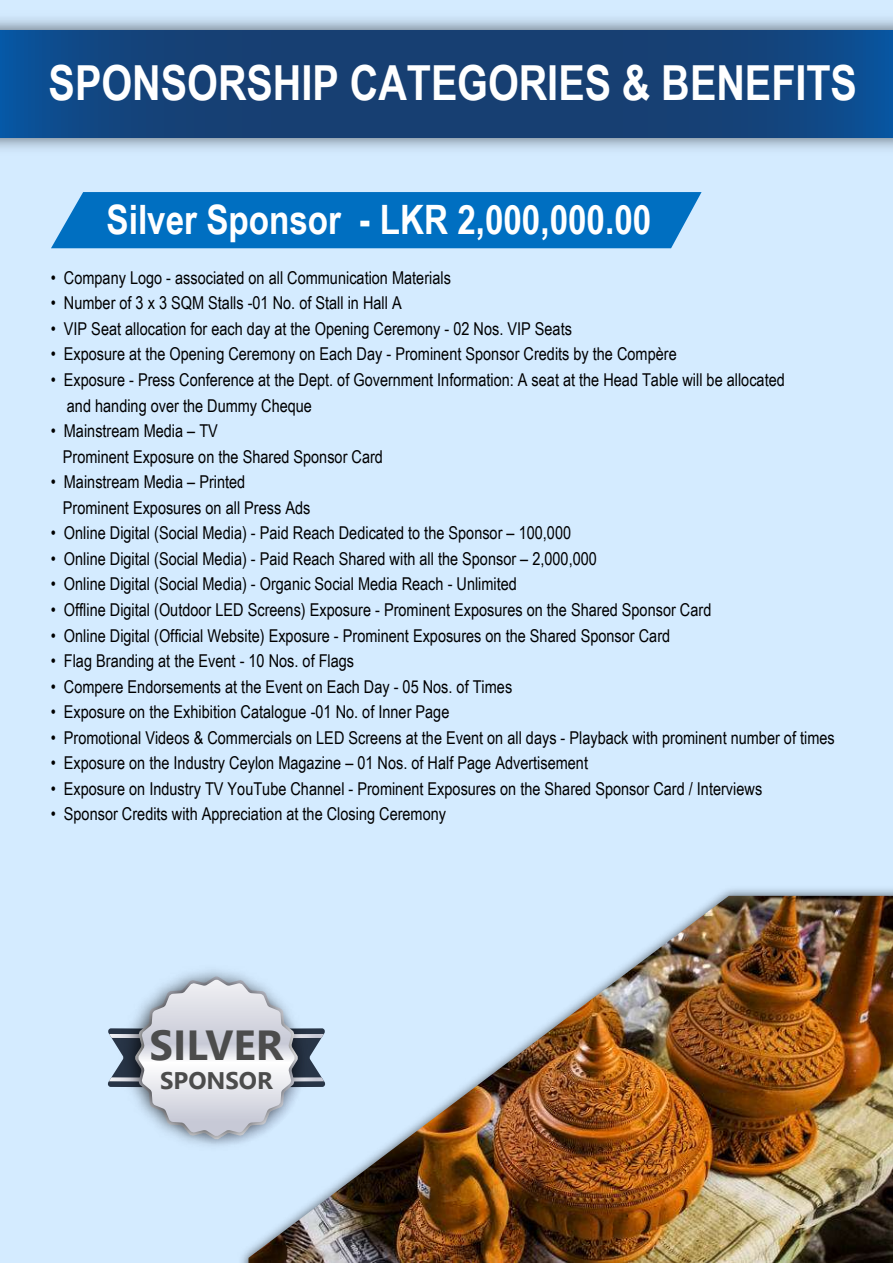
<style>
.page{position:relative;width:893px;height:1263px;background:#d4ebff}
.page>*{position:absolute;margin:0;border:0;box-sizing:border-box;transform-origin:0 0}
.t1{font:700 48.3px "Arial Narrow";color:#fff}
.t2{font:700 42px "Nirmala UI";color:#4c4c4c}
.t3{font:700 40.5px "Arial Narrow";color:#fff}
.t4{font:700 24px "Nirmala UI";color:#4c4c4c}
.t5{font:17.7px/25.5px "Arial Narrow";color:#000}
</style>
<div class="page">
<svg style="left:0;top:30px;width:893px;height:108px;background:#14437a"></svg>
<div style="left:51px;top:192px;width:651px;height:56px;background:#006fc1"></div>
<img style="left:241px;top:889px;width:652px;height:374px">
<img style="left:248px;top:896px;width:645px;height:367px">
<img style="left:181px;top:957px;width:133px;height:202px">
<svg style="left:108px;top:976px;width:218px;height:163px"></svg>
<h1 class="t1" style="left:49px;top:46px;width:810px">SPONSORSHIP CATEGORIES &amp; BENEFITS</h1>
<h3 class="t3" style="left:107px;top:189px;width:546px">Silver Sponsor - LKR 2,000,000.00</h3>
<p class="t5" style="left:51px;top:264px;width:402px">• Company Logo - associated on all Communication Materials</p>
<p class="t5" style="left:51px;top:290px;width:352px">• Number of 3 x 3 SQM Stalls -01 No. of Stall in Hall A</p>
<p class="t5" style="left:51px;top:315px;width:523px">• VIP Seat allocation for each day at the Opening Ceremony - 02 Nos. VIP Seats</p>
<p class="t5" style="left:51px;top:341px;width:627px">• Exposure at the Opening Ceremony on Each Day - Prominent Sponsor Credits by the Compère</p>
<p class="t5" style="left:67px;top:366px;width:719px;text-indent:-16px">• Exposure - Press Conference at the Dept. of Government Information: A seat at the Head Table will be allocated and handing over the Dummy Cheque</p>
<p class="t5" style="left:63px;top:417px;width:322px;text-indent:-12px">• Mainstream Media – TV<br>Prominent Exposure on the Shared Sponsor Card</p>
<p class="t5" style="left:63px;top:469px;width:249px;text-indent:-12px">• Mainstream Media – Printed<br>Prominent Exposures on all Press Ads</p>
<p class="t5" style="left:51px;top:520px;width:522px">• Online Digital (Social Media) - Paid Reach Dedicated to the Sponsor – 100,000</p>
<p class="t5" style="left:51px;top:545px;width:548px">• Online Digital (Social Media) - Paid Reach Shared with all the Sponsor – 2,000,000</p>
<p class="t5" style="left:51px;top:571px;width:468px">• Online Digital (Social Media) - Organic Social Media Reach - Unlimited</p>
<p class="t5" style="left:51px;top:596px;width:662px">• Offline Digital (Outdoor LED Screens) Exposure - Prominent Exposures on the Shared Sponsor Card</p>
<p class="t5" style="left:51px;top:622px;width:621px">• Online Digital (Official Website) Exposure - Prominent Exposures on the Shared Sponsor Card</p>
<p class="t5" style="left:51px;top:647px;width:305px">• Flag Branding at the Event - 10 Nos. of Flags</p>
<p class="t5" style="left:51px;top:673px;width:463px">• Compere Endorsements at the Event on Each Day - 05 Nos. of Times</p>
<p class="t5" style="left:51px;top:698px;width:400px">• Exposure on the Exhibition Catalogue -01 No. of Inner Page</p>
<p class="t5" style="left:51px;top:724px;width:785px">• Promotional Videos &amp; Commercials on LED Screens at the Event on all days - Playback with prominent number of times</p>
<p class="t5" style="left:51px;top:750px;width:539px">• Exposure on the Industry Ceylon Magazine – 01 Nos. of Half Page Advertisement</p>
<p class="t5" style="left:51px;top:775px;width:713px">• Exposure on Industry TV YouTube Channel - Prominent Exposures on the Shared Sponsor Card / Interviews</p>
<p class="t5" style="left:51px;top:801px;width:397px">• Sponsor Credits with Appreciation at the Closing Ceremony</p>
<h2 class="t2" style="left:150px;top:1011px;width:135px">SILVER</h2>
<h3 class="t4" style="left:160px;top:1061px;width:114px">SPONSOR</h3>
</div>
